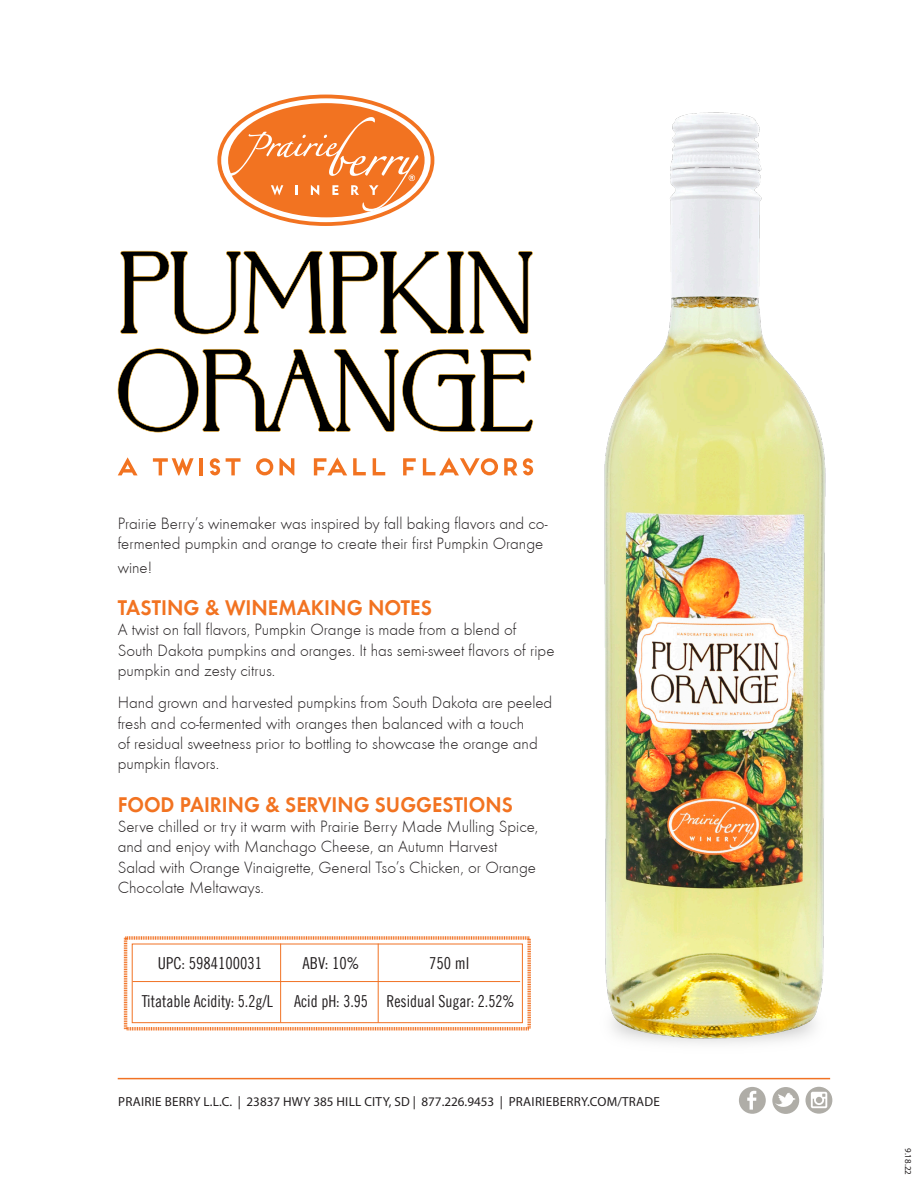
<style>
.page{position:relative;width:918px;height:1188px;background:#fff}
.page>*{position:absolute;margin:0;border:0;box-sizing:border-box;transform-origin:0 0}
.t1{font:600 21.9px "Futura T";color:#f27321;scale:.95 1}
.t2{font:600 21.9px "Futura T";color:#f27321;scale:.96 1}
.t3{font:16.95px/20.2px "Futura T Light";color:#231f20}
.t4{font:16.5px "Trade Gothic LT Cond Eighteen";color:#231f20;scale:.96 1}
.t5{font:16.5px "Trade Gothic LT Cond Eighteen";color:#231f20}
.t6{font:13.2px "Myriad Pro";letter-spacing:.02em;color:#231f20}
.t7{font:9px "Myriad Pro";color:#231f20}
</style>
<div class="page">
<hr style="left:118px;top:1078px;width:712px;height:1px;background:#f17224">
<svg style="left:772px;top:1093px;width:27px;height:21px"></svg>
<svg style="left:739px;top:1093px;width:27px;height:21px"></svg>
<svg style="left:805px;top:1093px;width:27px;height:21px"></svg>
<img style="left:568px;top:112px;width:263px;height:981px">
<svg style="left:123px;top:936px;width:408px;height:95px"></svg>
<div style="left:132px;top:944px;width:391px;height:79px;border:1px solid #f17224"></div>
<hr style="left:132px;top:981px;width:388px;height:1px;background:#f17224">
<hr style="left:280px;top:944px;width:1px;height:79px;background:#f17224">
<hr style="left:378px;top:944px;width:1px;height:79px;background:#f17224">
<svg style="left:217px;top:95px;width:217px;height:131px"></svg>
<svg style="left:117px;top:348px;width:416px;height:84px"></svg>
<svg style="left:120px;top:251px;width:413px;height:83px"></svg>
<svg style="left:118px;top:457px;width:20px;height:18px"></svg>
<svg style="left:153px;top:458px;width:41px;height:17px"></svg>
<hr style="left:199px;top:458px;width:4px;height:17px;background:#f27321">
<svg style="left:210px;top:458px;width:10px;height:17px"></svg>
<svg style="left:226px;top:458px;width:15px;height:17px"></svg>
<svg style="left:256px;top:458px;width:17px;height:17px"></svg>
<svg style="left:279px;top:458px;width:15px;height:17px"></svg>
<svg style="left:314px;top:457px;width:33px;height:18px"></svg>
<svg style="left:353px;top:458px;width:13px;height:17px"></svg>
<svg style="left:373px;top:458px;width:12px;height:17px"></svg>
<svg style="left:403px;top:458px;width:13px;height:17px"></svg>
<svg style="left:423px;top:457px;width:75px;height:18px"></svg>
<svg style="left:504px;top:458px;width:13px;height:17px"></svg>
<svg style="left:523px;top:458px;width:10px;height:17px"></svg>
<p class="t3" style="left:118px;top:513px;width:431px">Prairie Berry’s winemaker was inspired by fall baking flavors and co&shy;fermented pumpkin and orange to create their first Pumpkin Orange</p>
<p class="t3" style="left:118px;top:557px;width:36px">wine!</p>
<p class="t2" style="left:118px;top:595px;width:329px">TASTING &amp; WINEMAKING NOTES</p>
<p class="t3" style="left:118px;top:620px;width:438px">A twist on fall flavors, Pumpkin Orange is made from a blend of<br>South Dakota pumpkins and oranges. It has semi-sweet flavors of ripe pumpkin and zesty citrus.</p>
<p class="t3" style="left:118px;top:693px;width:436px">Hand grown and harvested pumpkins from South Dakota are peeled fresh and co-fermented with oranges then balanced with a touch<br>of residual sweetness prior to bottling to showcase the orange and pumpkin flavors.</p>
<p class="t1" style="left:118px;top:791px;width:417px">FOOD PAIRING &amp; SERVING SUGGESTIONS</p>
<p class="t3" style="left:118px;top:816px;width:422px">Serve chilled or try it warm with Prairie Berry Made Mulling Spice, and and enjoy with Manchago Cheese, an Autumn Harvest Salad with Orange Vinaigrette, General Tso’s Chicken, or Orange Chocolate Meltaways.</p>
<p class="t5" style="left:158px;top:953px;width:106px">UPC: 5984100031</p>
<p class="t5" style="left:303px;top:953px;width:59px">ABV: 10%</p>
<p class="t5" style="left:429px;top:953px;width:42px">750 ml</p>
<p class="t4" style="left:142px;top:992px;width:138px">Titatable Acidity: 5.2g/L</p>
<p class="t4" style="left:294px;top:992px;width:231px">Acid pH: 3.95 Residual Sugar: 2.52%</p>
<p class="t6" style="left:118px;top:1094px;width:543px">PRAIRIE BERRY L.L.C. | 23837 HWY 385 HILL CITY, SD | 877.226.9453 | PRAIRIEBERRY.COM/TRADE</p>
<p class="t7" style="left:914px;top:1148px;width:28px;rotate:90deg">9.18.22</p>
</div>
